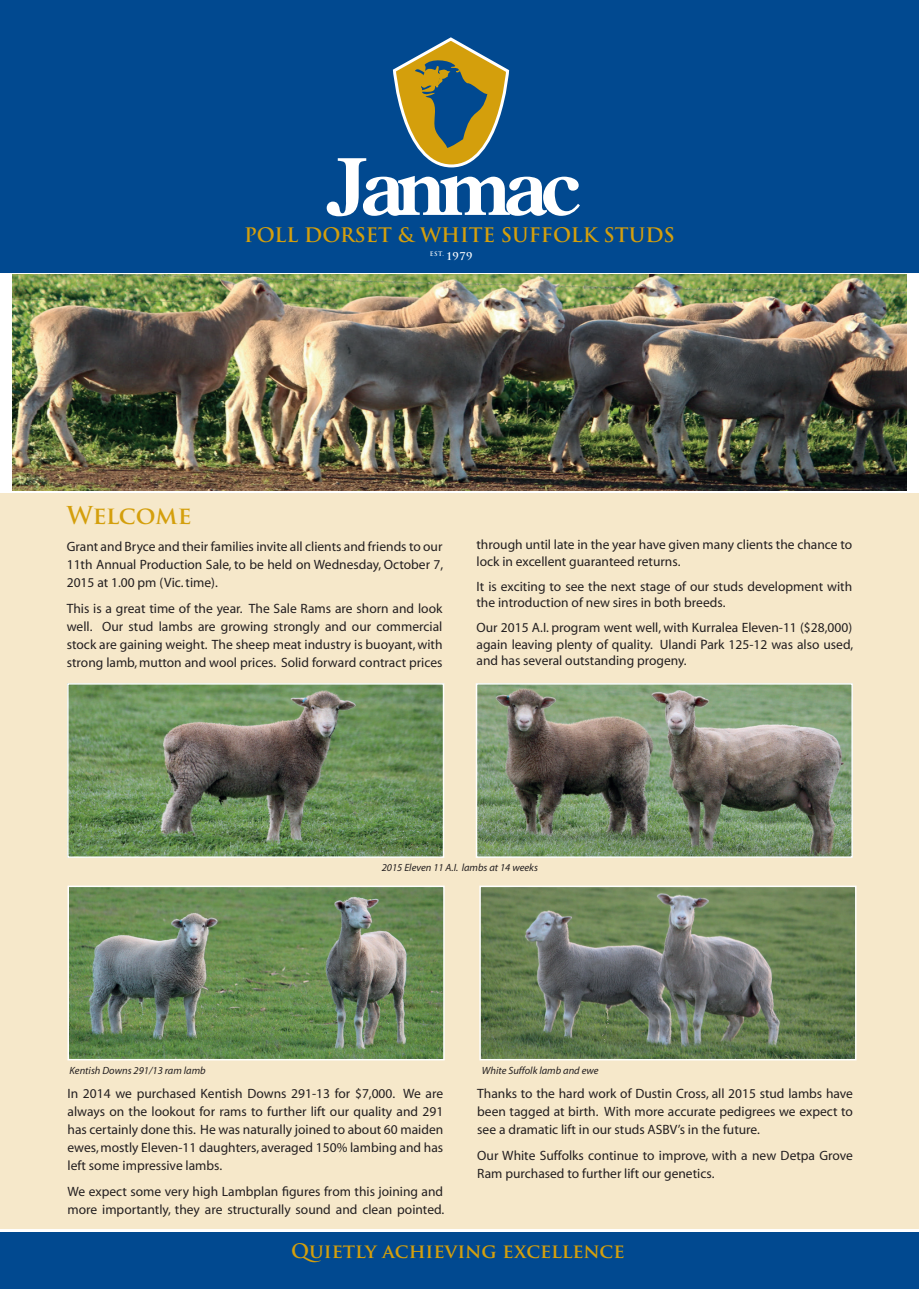
<style>
.page{position:relative;width:919px;height:1289px;background:#fff}
.page>*{position:absolute;margin:0;border:0;box-sizing:border-box;transform-origin:0 0}
.t1{font:700 24px "Trajan Pro";letter-spacing:-.005em;color:#d49f0c}
.t2{font:700 19.5px "Trajan Pro";color:#d49f0c}
.t3{font:700 15.3px "Trajan";letter-spacing:.075em;color:#d49f0c}
.t4{font:13.5px/18px "Myriad";color:#231f20;text-align:justify}
.t5{font:italic 10.5px "Myriad";color:#231f20}
.t6{font:700 6.15px "Trajan";color:#fff}
.s1{font-size:10.5px}
</style>
<div class="page">
<div style="left:0;top:493px;width:918px;height:736px;background:#f6e8ca"></div>
<div style="left:0;top:0;width:918px;height:272px;background:#014990"></div>
<div style="left:0;top:1232px;width:918px;height:56px;background:#014990"></div>
<svg style="left:326px;top:37px;width:254px;height:179px"></svg>
<img style="left:13px;top:274px;width:893px;height:216px">
<img style="left:70px;top:686px;width:371px;height:169px">
<div style="left:67px;top:683px;width:377px;height:175px;border:2px solid #fff"></div>
<img style="left:70px;top:888px;width:371px;height:169px">
<div style="left:67px;top:885px;width:377px;height:175px;border:2px solid #fff"></div>
<img style="left:478px;top:686px;width:371px;height:169px">
<div style="left:475px;top:683px;width:377px;height:175px;border:2px solid #fff"></div>
<img style="left:482px;top:888px;width:371px;height:169px">
<div style="left:479px;top:885px;width:377px;height:175px;border:2px solid #fff"></div>
<p class="t3" style="left:360px;top:221px;width:187px">POLL DORSET STUD</p>
<p class="t6" style="left:430px;top:250px;width:44px">EST. <span class="s1">1979</span></p>
<h2 class="t2" style="left:244px;top:223px;width:432px">POLL DORSET &amp; WHITE SUFFOLK STUDS</h2>
<h1 class="t1" style="left:67px;top:500px;width:126px">Welcome</h1>
<p class="t4" style="left:67px;top:538px;width:378px">Grant and Bryce and their families invite all clients and friends to our 11th Annual Production Sale, to be held on Wednesday, October 7, 2015 at 1.00 pm (Vic. time).</p>
<p class="t4" style="left:67px;top:600px;width:377px">This is a great time of the year. The Sale Rams are shorn and look well. Our stud lambs are growing strongly and our commercial stock are gaining weight. The sheep meat industry is buoyant, with strong lamb, mutton and wool prices. Solid forward contract prices</p>
<p class="t4" style="left:476px;top:537px;width:377px;line-height:16.5px">through until late in the year have given many clients the chance to lock in excellent guaranteed returns.</p>
<p class="t4" style="left:476px;top:578px;width:377px;line-height:16.5px">It is exciting to see the next stage of our studs development with the introduction of new sires in both breeds.</p>
<p class="t4" style="left:476px;top:620px;width:378px;line-height:16.5px">Our 2015 A.I. program went well, with Kurralea Eleven-11 ($28,000) again leaving plenty of quality. Ulandi Park 125-12 was also used, and has several outstanding progeny.</p>
<p class="t5" style="left:70px;top:1064px;width:138px">Kentish Downs 291/13 ram lamb</p>
<p class="t5" style="left:382px;top:862px;width:158px">2015 Eleven 11 A.I. lambs at 14 weeks</p>
<p class="t5" style="left:482px;top:1064px;width:118px">White Suffolk lamb and ewe</p>
<p class="t4" style="left:68px;top:1084px;width:377px">In 2014 we purchased Kentish Downs 291-13 for $7,000. We are always on the lookout for rams to further lift our quality and 291 has certainly done this. He was naturally joined to about 60 maiden ewes, mostly Eleven-11 daughters, averaged 150% lambing and has left some impressive lambs.</p>
<p class="t4" style="left:68px;top:1183px;width:378px">We expect some very high Lambplan figures from this joining and more importantly, they are structurally sound and clean pointed.</p>
<p class="t4" style="left:477px;top:1084px;width:377px">Thanks to the hard work of Dustin Cross, all 2015 stud lambs have been tagged at birth. With more accurate pedigrees we expect to see a dramatic lift in our studs ASBV’s in the future.</p>
<p class="t4" style="left:477px;top:1147px;width:377px">Our White Suffolks continue to improve, with a new Detpa Grove<br>Ram purchased to further lift our genetics.</p>
<h2 class="t2" style="left:291px;top:1238px;width:335px">Quietly achieving excellence</h2>
</div>
